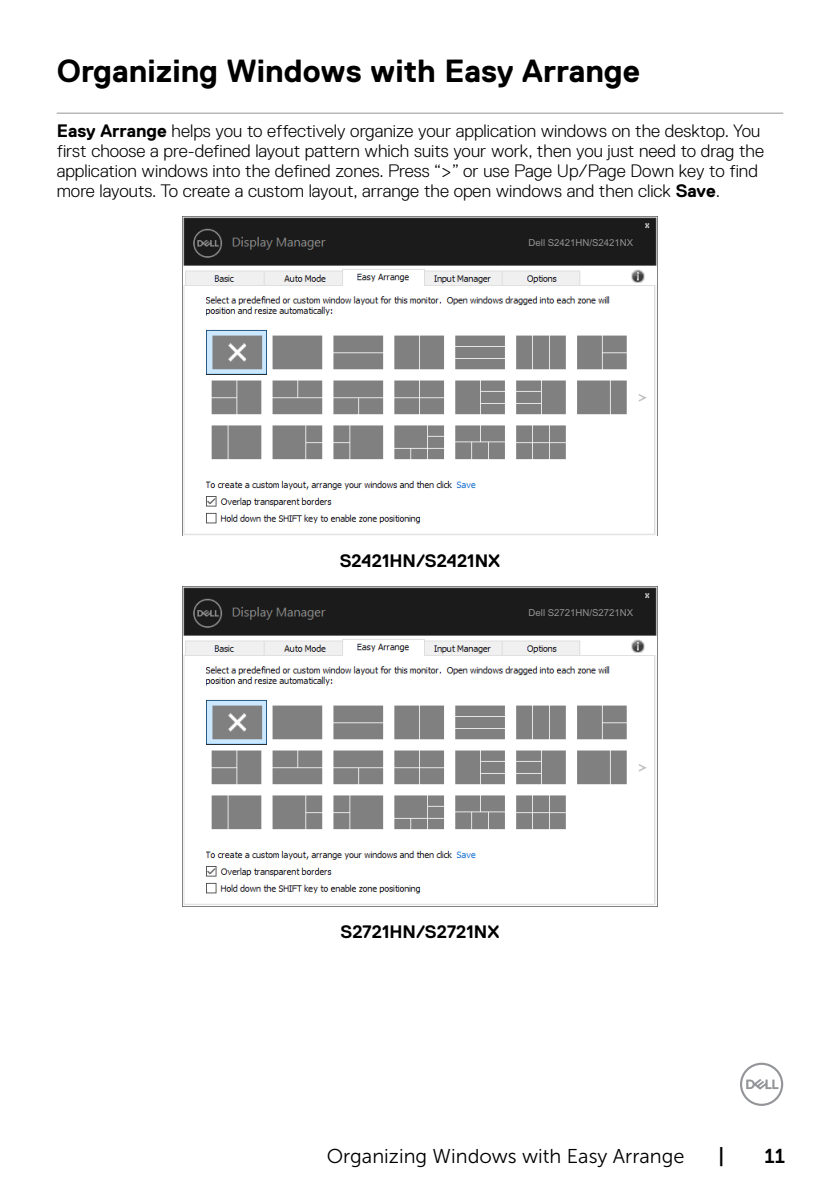
<style>
.page{position:relative;width:840px;height:1191px;background:#fff}
.page>*{position:absolute;margin:0;border:0;box-sizing:border-box;transform-origin:0 0}
.t1{font:700 32px "Dell Replica";color:#000}
.t2{font:20px "Museo Sans For Dell 300";color:#000}
.t3{font:20px "Museo Sans For Dell 700";color:#000}
.t4{font:300 18px/20px "Dell Replica";color:#000}
.t5{font:700 18px "Dell Replica";color:#000}
.t6{font:9.6px "Arial";color:#939393}
.s1{font-weight:700}
</style>
<div class="page">
<svg style="left:740px;top:1062px;width:42px;height:44px"></svg>
<hr style="left:57px;top:113px;width:725px;height:1px;background:#939598">
<img style="left:182px;top:216px;width:475px;height:320px">
<div style="left:539px;top:236px;width:103px;height:12px;background:#1b1b1b"></div>
<img style="left:182px;top:586px;width:475px;height:320px">
<div style="left:539px;top:607px;width:103px;height:11px;background:#1b1b1b"></div>
<h1 class="t1" style="left:57px;top:53px;width:584px">Organizing Windows with Easy Arrange</h1>
<p class="t4" style="left:57px;top:121px;width:708px"><span class="s1">Easy Arrange</span> helps you to effectively organize your application windows on the desktop. You first choose a pre-defined layout pattern which suits your work, then you just need to drag the application windows into the defined zones. Press “&gt;” or use Page Up/Page Down key to find more layouts. To create a custom layout, arrange the open windows and then click <span class="s1">Save</span>.</p>
<p class="t6" style="left:528px;top:237px;width:106px">Dell S2421HN/S2421NX</p>
<p class="t5" style="left:339px;top:551px;width:162px">S2421HN/S2421NX</p>
<p class="t6" style="left:528px;top:607px;width:106px">Dell S2721HN/S2721NX</p>
<p class="t5" style="left:340px;top:921px;width:160px">S2721HN/S2721NX</p>
<p class="t2" style="left:326px;top:1145px;width:359px">Organizing Windows with Easy Arrange</p>
<p class="t3" style="left:718px;top:1144px;width:7px">|</p>
<p class="t3" style="left:764px;top:1144px;width:22px">11</p>
</div>
